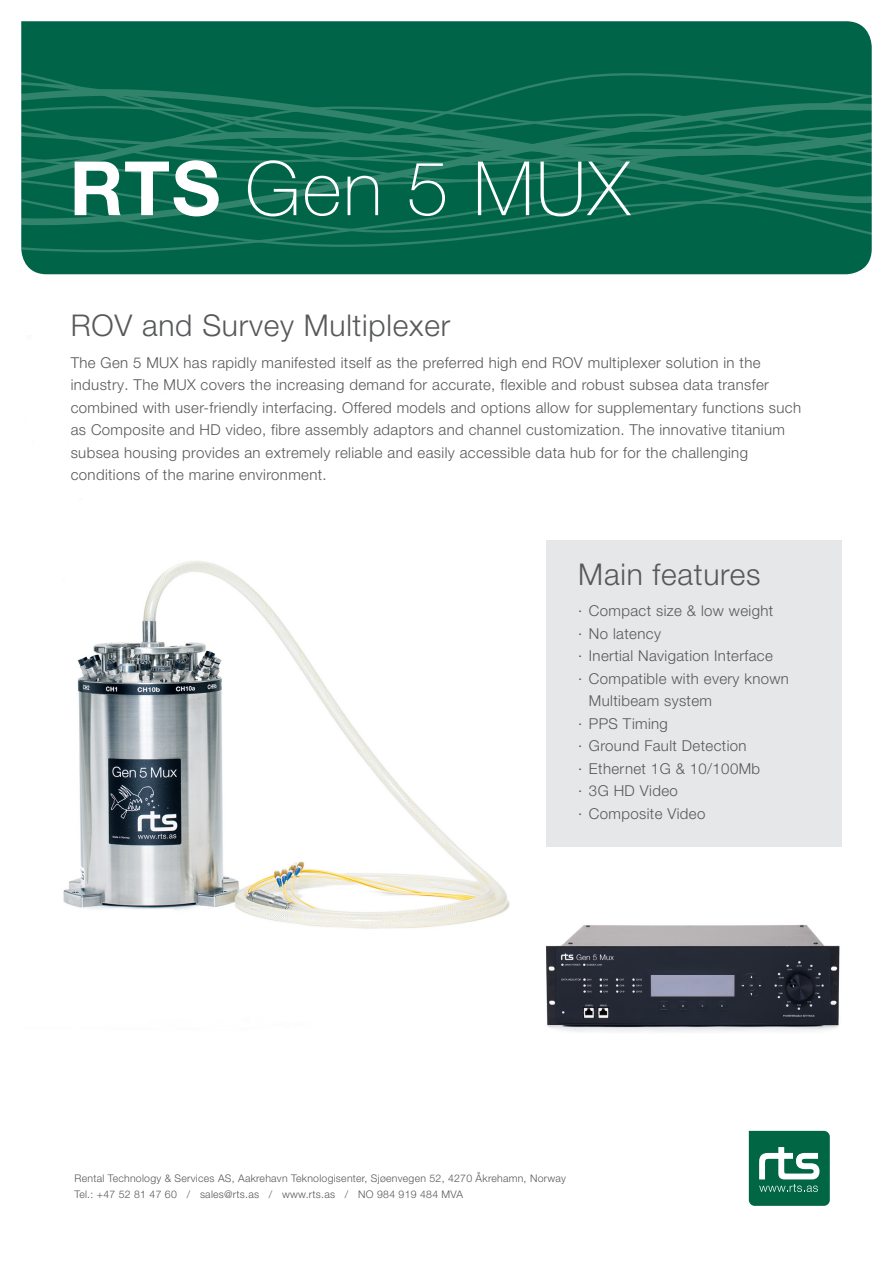
<style>
.page{position:relative;width:893px;height:1263px;background:#fff}
.page>*{position:absolute;margin:0;border:0;box-sizing:border-box;transform-origin:0 0}
.t1{font:100 75px "Helvetica Neue LT Pro";letter-spacing:.025em;color:#fff}
.t2{font:300 30px "Helvetica Neue LT Pro";letter-spacing:.025em;color:#57585a}
.t3{font:300 15px/22.5px "Helvetica Neue LT Pro";letter-spacing:.025em;color:#57585a}
.t4{font:300 10.5px "Helvetica Neue LT Pro";letter-spacing:.025em;color:#57585a}
.s1{font-weight:700}
</style>
<div class="page">
<img style="left:63px;top:561px;width:447px;height:368px">
<div style="left:546px;top:540px;width:296px;height:306px;background:#e6e7e9"></div>
<div style="left:21px;top:21px;width:851px;height:253px;background:#006548"></div>
<svg style="left:749px;top:1131px;width:81px;height:75px;background:#2d8165"></svg>
<hr style="left:21px;top:45px;width:851px;height:4px;background:#006548">
<div style="left:21px;top:49px;width:851px;height:9px;background:#006548"></div>
<div style="left:21px;top:250px;width:851px;height:12px;background:#006548"></div>
<div style="left:21px;top:58px;width:851px;height:15px;background:#006548"></div>
<svg style="left:21px;top:235px;width:851px;height:15px;background:#04674b"></svg>
<svg style="left:21px;top:73px;width:851px;height:23px;background:#05684b"></svg>
<svg style="left:21px;top:96px;width:851px;height:47px;background:#0f6e52"></svg>
<svg style="left:21px;top:143px;width:851px;height:92px;background:#0c6c50"></svg>
<img style="left:546px;top:924px;width:294px;height:108px">
<p class="t1" style="left:69px;top:144px;width:562px"><span class="s1">RTS</span> Gen 5 MUX</p>
<p class="t2" style="left:71px;top:307px;width:381px">ROV and Survey Multiplexer</p>
<p class="t3" style="left:71px;top:351px;width:691px">The Gen 5 MUX has rapidly manifested itself as the preferred high end ROV multiplexer solution in the</p>
<p class="t3" style="left:71px;top:373px;width:700px">industry. The MUX covers the increasing demand for accurate, flexible and robust subsea data transfer</p>
<p class="t3" style="left:71px;top:396px;width:732px">combined with user-friendly interfacing. Offered models and options allow for supplementary functions such as Composite and HD video, fibre assembly adaptors and channel customization. The innovative titanium subsea housing provides an extremely reliable and easily accessible data hub for for the challenging</p>
<p class="t3" style="left:71px;top:463px;width:258px">conditions of the marine environment.</p>
<p class="t2" style="left:578px;top:556px;width:184px">Main features</p>
<p class="t3" style="left:578px;top:599px;width:196px">· Compact size &amp; low weight</p>
<p class="t3" style="left:578px;top:622px;width:84px">· No latency</p>
<p class="t3" style="left:578px;top:644px;width:196px">· Inertial Navigation Interface</p>
<p class="t3" style="left:578px;top:667px;width:212px">· Compatible with every known</p>
<p class="t3" style="left:589px;top:689px;width:125px">Multibeam system</p>
<p class="t3" style="left:578px;top:712px;width:91px">· PPS Timing</p>
<p class="t3" style="left:578px;top:734px;width:170px">· Ground Fault Detection</p>
<p class="t3" style="left:578px;top:757px;width:183px">· Ethernet 1G &amp; 10/100Mb</p>
<p class="t3" style="left:578px;top:779px;width:101px">· 3G HD Video</p>
<p class="t3" style="left:578px;top:802px;width:129px">· Composite Video</p>
<p class="t4" style="left:74px;top:1171px;width:493px">Rental Technology &amp; Services AS, Aakrehavn Teknologisenter, Sjøenvegen 52, 4270 Åkrehamn, Norway</p>
<p class="t4" style="left:74px;top:1188px;width:390px">Tel.: +47 52 81 47 60 / sales@rts.as / www.rts.as / NO 984 919 484 MVA</p>
</div>
